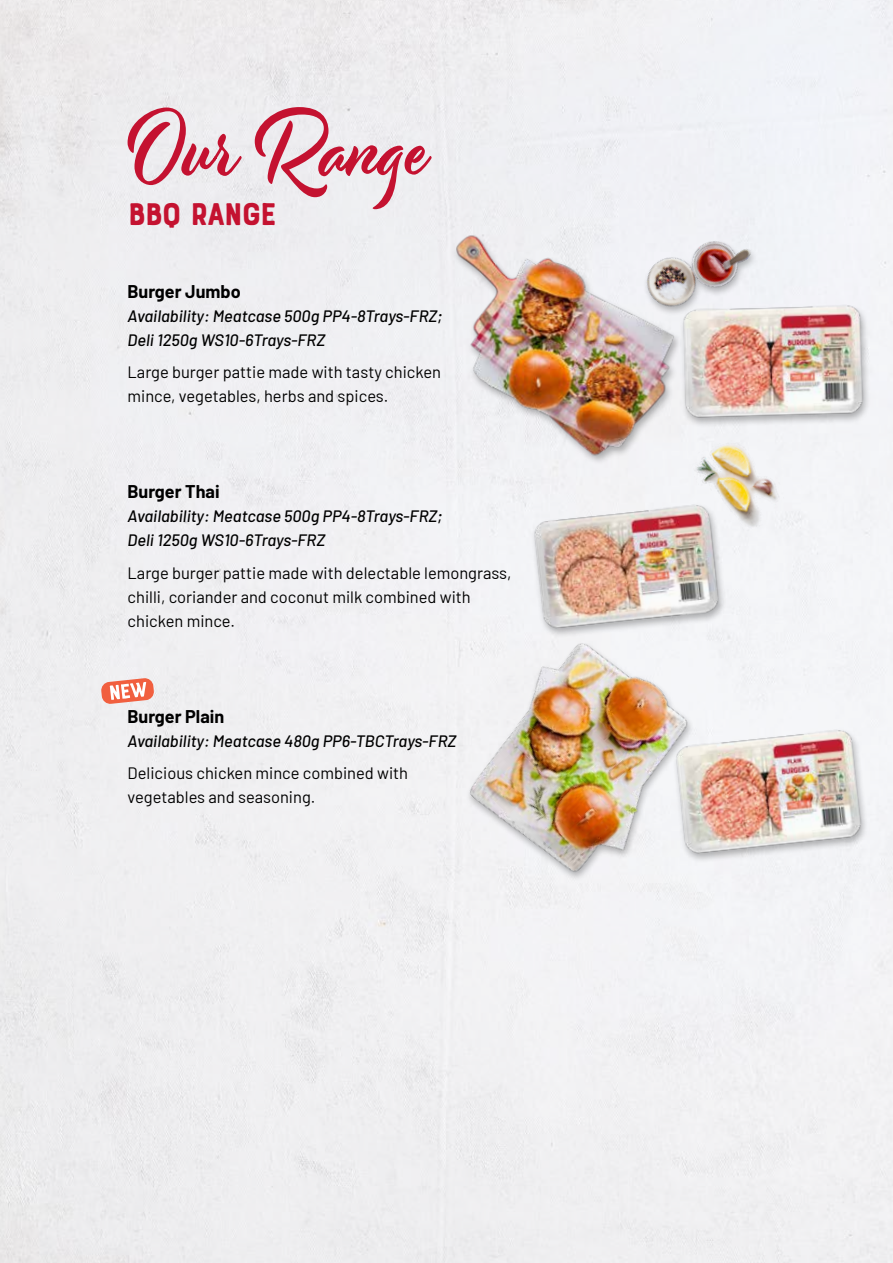
<style>
.page{position:relative;width:893px;height:1263px;background:#f0f0f2}
.page>*{position:absolute;margin:0;border:0;box-sizing:border-box;transform-origin:0 0}
.t1{font:33px "Bourton Hand Base";letter-spacing:-.06em;color:#c41230}
.t2{font:700 18px "Barlow";color:#000}
.t3{font:16.5px/24px "Barlow";color:#000}
.t4{font:italic 500 16.5px/24px "Barlow";color:#000}
</style>
<div class="page">
<svg style="left:128px;top:107px;width:304px;height:102px"></svg>
<svg style="left:101px;top:678px;width:53px;height:26px"></svg>
<img style="left:688px;top:290px;width:184px;height:143px">
<img style="left:726px;top:713px;width:147px;height:158px">
<img style="left:522px;top:488px;width:209px;height:158px">
<img style="left:438px;top:617px;width:288px;height:287px">
<img style="left:438px;top:223px;width:250px;height:242px">
<div style="left:642px;top:240px;width:116px;height:77px;background:#000;opacity:.3"></div>
<img style="left:634px;top:207px;width:121px;height:126px">
<img style="left:686px;top:428px;width:106px;height:114px">
<h1 class="t1" style="left:128px;top:194px;width:151px">BBQ RANGE</h1>
<p class="t2" style="left:128px;top:278px;width:115px">Burger Jumbo</p>
<p class="t4" style="left:128px;top:302px;width:316px">Availability: Meatcase 500g PP4-8Trays-FRZ;<br>Deli 1250g WS10-6Trays-FRZ</p>
<p class="t3" style="left:128px;top:359px;width:315px">Large burger pattie made with tasty chicken mince, vegetables, herbs and spices.</p>
<p class="t2" style="left:128px;top:478px;width:94px">Burger Thai</p>
<p class="t4" style="left:128px;top:503px;width:316px">Availability: Meatcase 500g PP4-8Trays-FRZ;<br>Deli 1250g WS10-6Trays-FRZ</p>
<p class="t3" style="left:128px;top:559px;width:385px">Large burger pattie made with delectable lemongrass, chilli, coriander and coconut milk combined with chicken mince.</p>
<p class="t2" style="left:128px;top:703px;width:98px">Burger Plain</p>
<p class="t4" style="left:128px;top:727px;width:330px">Availability: Meatcase 480g PP6-TBCTrays-FRZ</p>
<p class="t3" style="left:128px;top:760px;width:282px">Delicious chicken mince combined with vegetables and seasoning.</p>
</div>
